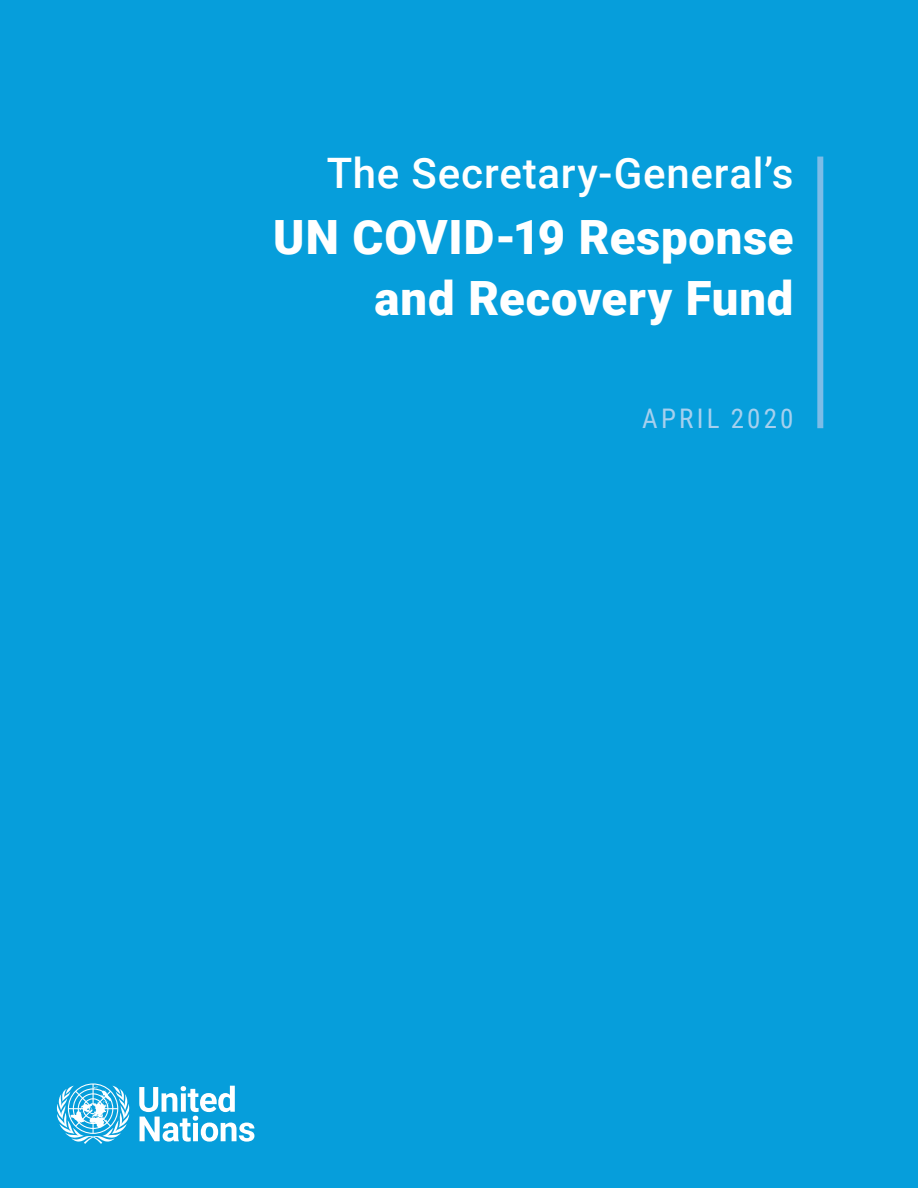
<style>
.page{position:relative;width:918px;height:1188px;background:#069edb}
.page>*{position:absolute;margin:0;border:0;box-sizing:border-box;transform-origin:0 0}
.Cover_highlighted_te{font:900 47.25px/60.8px "Roboto";letter-spacing:.015em;color:#fff;text-align:right}
.Cover_lead-in_text_l{font:500 42px "Roboto";letter-spacing:.02em;color:#fff}
.Cover_date{font:27px "Roboto Condensed";letter-spacing:.115em;color:#a6d0ee}
</style>
<div class="page">
<svg style="left:56px;top:1083px;width:198px;height:61px"></svg>
<div style="left:817px;top:157px;width:6px;height:271px;background:#7cbce7"></div>
<p class="Cover_lead-in_text_l" style="left:327px;top:144px;width:468px">The Secretary-General’s</p>
<p class="Cover_highlighted_te" style="left:273px;top:205px;width:522px">UN COVID-19 Response and Recovery Fund</p>
<p class="Cover_date" style="left:642px;top:400px;width:153px">APRIL 2020</p>
</div>
